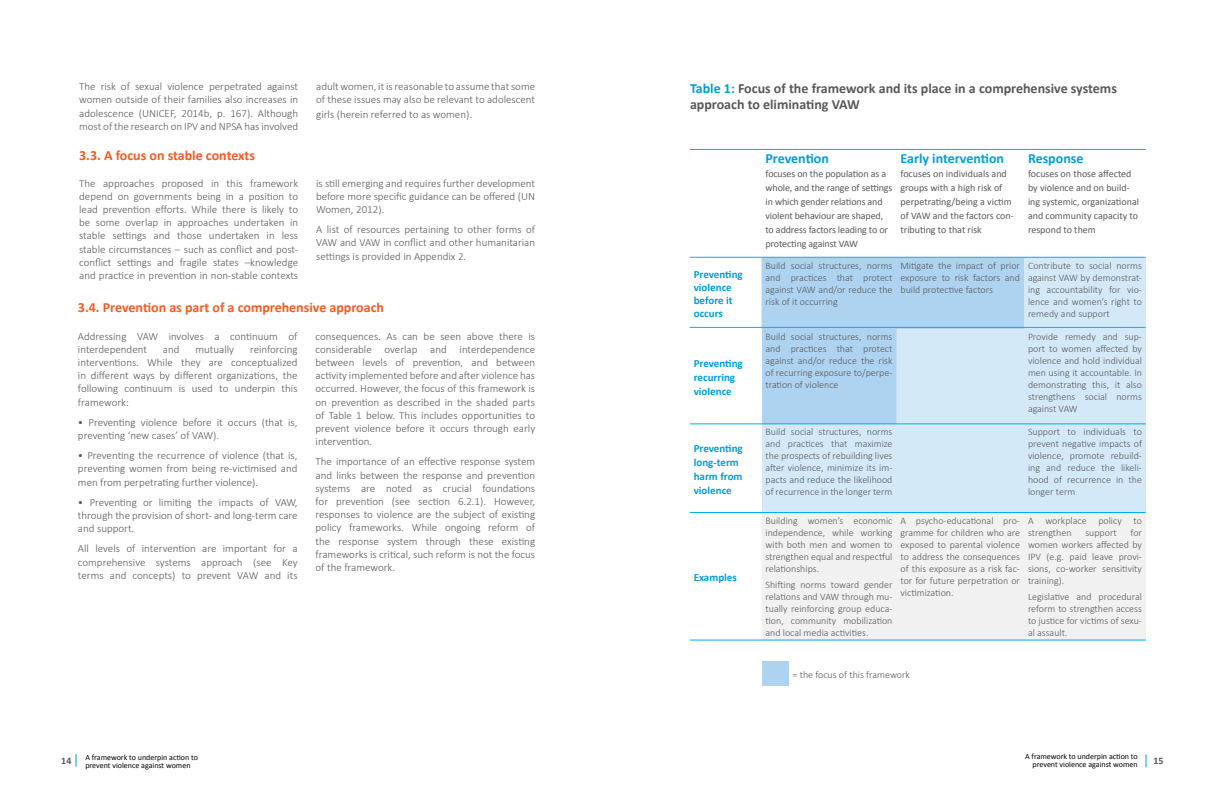
<style>
.page{position:relative;width:1224px;height:792px;background:#fff}
.page>*{position:absolute;margin:0;border:0;box-sizing:border-box;transform-origin:0 0}
.t1{font:700 14px/16.8px "Calibri";color:#58595b}
.t2{font:700 14px "Calibri";color:#f15d22}
.t3{font:700 14px "Calibri";color:#009ddc}
.t4{font:300 11px/13.2px "Calibri";color:#58595b;text-align:justify}
.t5{font:700 11px/14px "Calibri";color:#009ddc}
.t6{font:300 10px/12px "Calibri";color:#58595b;text-align:justify}
.t7{font:10px/14px "Calibri";letter-spacing:-.01em;color:#58595b}
.t8{font:700 10px "Calibri";color:#58595b}
.t9{font:8px/8px "Calibri";color:#000}
.s1{color:#009ddc}
</style>
<div class="page">
<svg style="left:76px;top:754px;width:1px;height:13px"></svg>
<svg style="left:1146px;top:754px;width:1px;height:13px"></svg>
<div style="left:762px;top:258px;width:262px;height:71px;background:#add3f0"></div>
<div style="left:1024px;top:257px;width:122px;height:72px;background:#d4e9f8"></div>
<div style="left:762px;top:329px;width:135px;height:95px;background:#add3f0"></div>
<div style="left:897px;top:329px;width:249px;height:183px;background:#d4e9f8"></div>
<div style="left:762px;top:424px;width:135px;height:89px;background:#d4e9f8"></div>
<div style="left:762px;top:513px;width:384px;height:127px;background:#f1f1f2"></div>
<div style="left:762px;top:662px;width:27px;height:24px;background:#add3f0"></div>
<hr style="left:690px;top:149px;width:456px;height:1px;background:#00aeef">
<hr style="left:690px;top:257px;width:456px;height:1px;background:#00aeef">
<hr style="left:690px;top:327px;width:456px;height:1px;background:#00aeef">
<hr style="left:690px;top:424px;width:456px;height:1px;background:#00aeef">
<hr style="left:690px;top:512px;width:456px;height:1px;background:#00aeef">
<hr style="left:690px;top:640px;width:456px;height:1px;background:#00aeef">
<p class="t4" style="left:79px;top:80px;width:221px">The risk of sexual violence perpetrated against women outside of their families also increases in adolescence (UNICEF, 2014b, p. 167). Although most of the research on IPV and NPSA has involved</p>
<p class="t4" style="left:316px;top:80px;width:221px">adult women, it is reasonable to assume that some of these issues may also be relevant to adolescent</p>
<p class="t4" style="left:316px;top:107px;width:157px">girls (herein referred to as women).</p>
<p class="t2" style="left:79px;top:146px;width:177px">3.3. A focus on stable contexts</p>
<p class="t4" style="left:79px;top:176px;width:221px">The approaches proposed in this framework depend on governments being in a position to lead prevention efforts. While there is likely to be some overlap in approaches undertaken in stable settings and those undertaken in less stable circumstances – such as conflict and post&shy;conflict settings and fragile states –knowledge and practice in prevention in non-stable contexts</p>
<p class="t4" style="left:316px;top:176px;width:221px">is still emerging and requires further development before more specific guidance can be offered (UN Women, 2012).</p>
<p class="t4" style="left:316px;top:223px;width:221px">A list of resources pertaining to other forms of VAW and VAW in conflict and other humanitarian settings is provided in Appendix 2.</p>
<p class="t2" style="left:78px;top:298px;width:308px">3.4. Prevention as part of a comprehensive approach</p>
<p class="t4" style="left:78px;top:329px;width:221px">Addressing VAW involves a continuum of interdependent</p>
<p class="t4" style="left:78px;top:342px;width:221px;text-indent:172px">reinforcing interventions. While they are conceptualized in different ways by different organizations, the following continuum is used to underpin this framework:</p>
<p class="t4" style="left:78px;top:415px;width:221px">• Preventing violence before it occurs (that is, preventing ‘new cases’ of VAW).</p>
<p class="t4" style="left:78px;top:449px;width:221px">• Preventing the recurrence of violence (that is, preventing women from being re-victimised and men from perpetrating further violence).</p>
<p class="t4" style="left:78px;top:495px;width:221px">• Preventing or limiting the impacts of VAW, through the provision of short- and long-term care and support.</p>
<p class="t4" style="left:78px;top:542px;width:221px">All levels of intervention are important for a comprehensive systems approach (see Key terms and concepts) to prevent VAW and its</p>
<p class="t4" style="left:163px;top:342px;width:18px">and</p>
<p class="t4" style="left:195px;top:342px;width:40px">mutually</p>
<p class="t4" style="left:316px;top:329px;width:221px">consequences. As can be seen above there is considerable overlap and interdependence between levels of prevention, and between activity implemented before and after violence has occurred. However, the focus of this framework is on prevention as described in the shaded parts of Table 1 below. This includes opportunities to prevent violence before it occurs through early intervention.</p>
<p class="t4" style="left:316px;top:455px;width:221px">The importance of an effective response system and links between the response and prevention systems are noted as crucial foundations for prevention (see section 6.2.1). However, responses to violence are the subject of existing policy frameworks. While ongoing reform of the response system through these existing frameworks is critical, such reform is not the focus of the framework.</p>
<p class="t1" style="left:690px;top:79px;width:428px"><span class="s1">Table 1:</span> Focus of the framework and its place in a comprehensive systems approach to eliminating VAW</p>
<p class="t3" style="left:766px;top:150px;width:65px">Prevention</p>
<p class="t7" style="left:766px;top:167px;width:128px">focuses on the population as a whole, and the range of settings in which gender relations and violent behaviour are shaped, to address factors leading to or protecting against VAW</p>
<p class="t3" style="left:901px;top:150px;width:105px">Early intervention</p>
<p class="t7" style="left:901px;top:167px;width:115px">focuses on individuals and groups with a high risk of perpetrating/being a victim of VAW and the factors con&shy;tributing to that risk</p>
<p class="t3" style="left:1028px;top:150px;width:57px">Response</p>
<p class="t7" style="left:1028px;top:167px;width:113px">focuses on those affected by violence and on build&shy;ing systemic, organizational and community capacity to respond to them</p>
<p class="t5" style="left:694px;top:268px;width:51px;line-height:13px">Preventing violence before it occurs</p>
<p class="t6" style="left:766px;top:260px;width:129px">Build social structures, norms and practices that protect against VAW and/or reduce the risk of it occurring</p>
<p class="t6" style="left:901px;top:260px;width:121px">Mitigate the impact of prior exposure to risk factors and build protective factors</p>
<p class="t6" style="left:1028px;top:260px;width:115px">Contribute to social norms against VAW by demonstrat&shy;ing accountability for vio&shy;lence and women’s right to remedy and support</p>
<p class="t5" style="left:694px;top:356px;width:51px">Preventing recurring violence</p>
<p class="t5" style="left:694px;top:441px;width:51px">Preventing long-term harm from violence</p>
<p class="t5" style="left:694px;top:570px;width:45px">Examples</p>
<p class="t6" style="left:766px;top:331px;width:129px">Build social structures, norms and practices that protect against and/or reduce the risk of recurring exposure to/perpe&shy;tration of violence</p>
<p class="t6" style="left:1028px;top:331px;width:116px">Provide remedy and sup&shy;port to women affected by violence and hold individual men using it accountable. In demonstrating this, it also strengthens social norms against VAW</p>
<p class="t6" style="left:766px;top:426px;width:129px">Build social structures, norms and practices that maximize the prospects of rebuilding lives after violence, minimize its im&shy;pacts and reduce the likelihood of recurrence in the longer term</p>
<p class="t6" style="left:1028px;top:426px;width:115px">Support to individuals to prevent negative impacts of violence, promote rebuild&shy;ing and reduce the likeli&shy;hood of recurrence in the longer term</p>
<p class="t6" style="left:766px;top:515px;width:129px">Building women’s economic independence, while working with both men and women to strengthen equal and respectful relationships.</p>
<p class="t6" style="left:766px;top:579px;width:129px">Shifting norms toward gender relations and VAW through mu&shy;tually reinforcing group educa&shy;tion, community mobilization and local media activities.</p>
<p class="t6" style="left:901px;top:515px;width:121px">A psycho-educational pro&shy;gramme for children who are exposed to parental violence to address the consequences of this exposure as a risk fac&shy;tor for future perpetration or victimization.</p>
<p class="t6" style="left:1028px;top:515px;width:115px">A workplace policy to strengthen</p>
<p class="t6" style="left:1028px;top:527px;width:116px;text-indent:103px">for women workers affected by IPV (e.g. paid leave provi&shy;sions, co-worker sensitivity training).</p>
<p class="t6" style="left:1028px;top:591px;width:115px">Legislative and procedural reform to strengthen access to justice for victims of sexu&shy;al assault.</p>
<p class="t6" style="left:1085px;top:527px;width:33px">support</p>
<p class="t6" style="left:793px;top:668px;width:119px">= the focus of this framework</p>
<p class="t8" style="left:61px;top:755px;width:12px">14</p>
<p class="t9" style="left:85px;top:753px;width:114px">A framework to underpin action to prevent violence against women</p>
<p class="t9" style="left:1025px;top:752px;width:114px">A framework to underpin action to</p>
<p class="t9" style="left:1033px;top:760px;width:107px">prevent violence against women</p>
<p class="t8" style="left:1153px;top:755px;width:12px">15</p>
</div>
